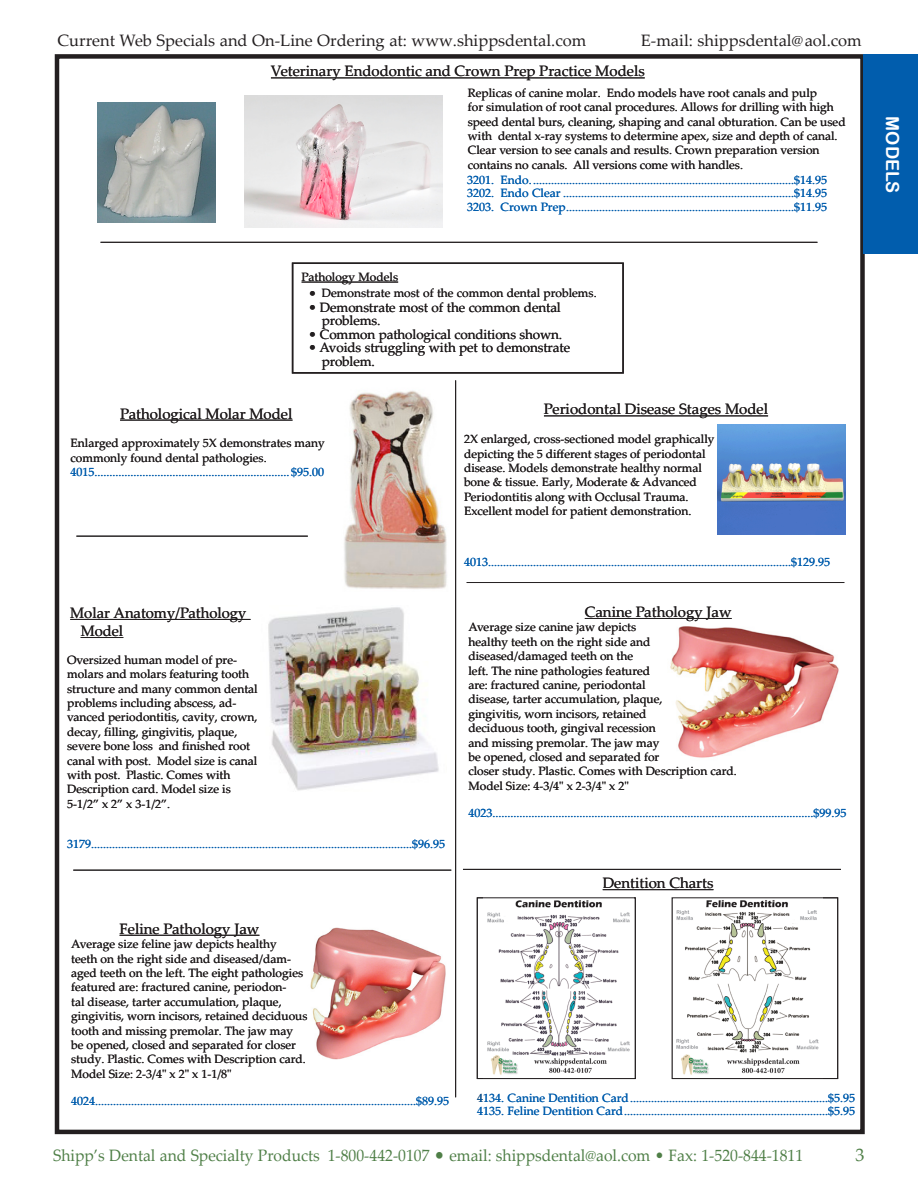
<style>
.page{position:relative;width:918px;height:1188px;background:#fff}
.page>*{position:absolute;margin:0;border:0;box-sizing:border-box;transform-origin:0 0}
.t1{font:18px "Arial Rounded MT Bold";color:#fff}
.t2{font:18px "Palatino Linotype";color:#4f7f47}
.t3{font:16.5px "Palatino Linotype";color:#4f7f47;scale:.95 1}
.t4{font:16.5px "Palatino Linotype";color:#231f20}
.Product_Name{font:15px "Palatino Linotype";color:#231f20}
.Bullets{font:15px/18px "Palatino Linotype";color:#231f20}
.t5{font:13.5px/13.5px "Palatino Linotype";letter-spacing:-.01em;color:#231f20}
.Product_Description{font:12px/14.4px "Palatino Linotype";color:#231f20}
.Product_Price_Line{font:12px "Palatino Linotype";color:#015dad}
.s1{font-size:13.5px}
.s2{font-size:19.5px}
</style>
<div class="page">
<div style="left:55px;top:54px;width:810px;height:1080px;border:4px solid #231f20"></div>
<img style="left:718px;top:425px;width:128px;height:109px">
<img style="left:344px;top:390px;width:103px;height:199px">
<img style="left:244px;top:96px;width:198px;height:132px">
<img style="left:97px;top:103px;width:119px;height:120px">
<img style="left:310px;top:927px;width:136px;height:133px">
<img style="left:670px;top:626px;width:169px;height:132px">
<img style="left:268px;top:607px;width:171px;height:184px">
<hr style="left:467px;top:582px;width:378px;height:1px;background:#231f20">
<img style="left:487px;top:900px;width:143px;height:175px">
<img style="left:676px;top:900px;width:143px;height:175px">
<div style="left:863px;top:54px;width:55px;height:200px;background:#015dad"></div>
<hr style="left:544px;top:415px;width:224px;height:1px;background:#231f20">
<hr style="left:120px;top:420px;width:173px;height:1px;background:#231f20">
<hr style="left:76px;top:536px;width:232px;height:1px;background:#231f20">
<hr style="left:455px;top:380px;width:1px;height:717px;background:#231f20">
<hr style="left:101px;top:242px;width:716px;height:1px;background:#231f20">
<hr style="left:271px;top:77px;width:374px;height:1px;background:#231f20">
<hr style="left:585px;top:618px;width:147px;height:1px;background:#231f20">
<hr style="left:120px;top:935px;width:139px;height:1px;background:#231f20">
<hr style="left:463px;top:869px;width:378px;height:1px;background:#231f20">
<hr style="left:302px;top:282px;width:96px;height:1px;background:#231f20">
<div style="left:292px;top:263px;width:332px;height:111px;border:2px solid #231f20"></div>
<hr style="left:70px;top:619px;width:181px;height:1px;background:#231f20">
<hr style="left:81px;top:637px;width:42px;height:1px;background:#231f20">
<hr style="left:73px;top:870px;width:378px;height:1px;background:#231f20">
<hr style="left:603px;top:889px;width:110px;height:1px;background:#231f20">
<div style="left:477px;top:898px;width:158px;height:181px;border:1px solid #231f20"></div>
<div style="left:672px;top:898px;width:166px;height:181px;border:1px solid #231f20"></div>
<h2 class="t4" style="left:58px;top:29px;width:530px">Current Web Specials and On-Line Ordering at: www.shippsdental.com</h2>
<h2 class="t4" style="left:641px;top:29px;width:222px">E-mail: shippsdental@aol.com</h2>
<p class="Product_Name" style="left:271px;top:61px;width:375px">Veterinary Endodontic and Crown Prep Practice Models</p>
<p class="Product_Description" style="left:468px;top:85px;width:379px">Replicas of canine molar. Endo models have root canals and pulp<br>for simulation of root canal procedures. Allows for drilling with high speed dental burs, cleaning, shaping and canal obturation. Can be used with dental x-ray systems to determine apex, size and depth of canal.<br>Clear version to see canals and results. Crown preparation version contains no canals. All versions come with handles.</p>
<p class="Product_Price_Line" style="left:467px;top:171px;width:362px">3201. Endo........................................................................................$14.95</p>
<p class="Product_Price_Line" style="left:467px;top:185px;width:362px">3202. Endo Clear .............................................................................$14.95</p>
<p class="Product_Price_Line" style="left:467px;top:198px;width:362px">3203. Crown Prep............................................................................$11.95</p>
<p class="t1" style="left:903px;top:116px;width:78px;rotate:90deg">MODELS</p>
<p class="Product_Description" style="left:302px;top:269px;width:98px">Pathology Models</p>
<p class="Product_Description" style="left:308px;top:285px;width:290px"><span class="s1">•</span> Demonstrate most of the common dental problems.</p>
<p class="t5" style="left:322px;top:300px;width:241px;text-indent:-14px">• Demonstrate most of the common dental problems.</p>
<p class="t5" style="left:308px;top:327px;width:255px">• Common pathological conditions shown.</p>
<p class="t5" style="left:322px;top:340px;width:250px;text-indent:-14px">• Avoids struggling with pet to demonstrate problem.</p>
<p class="Product_Name" style="left:120px;top:403px;width:174px">Pathological Molar Model</p>
<p class="Product_Description" style="left:71px;top:436px;width:256px">Enlarged approximately 5X demonstrates many commonly found dental pathologies.</p>
<p class="Product_Price_Line" style="left:71px;top:464px;width:255px">4015.................................................................$95.00</p>
<p class="Product_Name" style="left:544px;top:399px;width:226px">Periodontal Disease Stages Model</p>
<p class="Product_Description" style="left:464px;top:431px;width:252px">2X enlarged, cross-sectioned model graphically depicting the 5 different stages of periodontal disease. Models demonstrate healthy normal bone &amp; tissue. Early, Moderate &amp; Advanced Periodontitis along with Occlusal Trauma.<br>Excellent model for patient demonstration.</p>
<p class="Product_Price_Line" style="left:464px;top:553px;width:368px">4013.....................................................................................................$129.95</p>
<p class="Product_Description" style="left:557px;top:446px;width:5px">f</p>
<p class="Bullets" style="left:81px;top:603px;width:167px;text-indent:-10px">Molar Anatomy/Pathology<br>Model</p>
<p class="Product_Description" style="left:67px;top:652px;width:192px">Oversized human model of pre&shy;molars and molars featuring tooth structure and many common dental problems including abscess, ad&shy;vanced periodontitis, cavity, crown, decay, filling, gingivitis, plaque, severe bone loss and finished root canal with post. Model size is canal with post. Plastic. Comes with Description card. Model size is</p>
<p class="Product_Description" style="left:67px;top:796px;width:105px">5-1/2” x 2” x 3-1/2”.</p>
<p class="Product_Price_Line" style="left:67px;top:836px;width:379px">3179...........................................................................................................$96.95</p>
<p class="Product_Name" style="left:120px;top:918px;width:141px">Feline Pathology Jaw</p>
<p class="Product_Description" style="left:71px;top:936px;width:238px">Average size feline jaw depicts healthy<br>teeth on the right side and diseased/dam&shy;aged teeth on the left. The eight pathologies featured are: fractured canine, periodon-<br>tal disease, tarter accumulation, plaque, gingivitis, worn incisors, retained deciduous tooth and missing premolar. The jaw may be opened, closed and separated for closer study. Plastic. Comes with Description card.<br>Model Size: 2-3/4" x 2" x 1-1/8"</p>
<p class="Product_Price_Line" style="left:71px;top:1092px;width:379px">4024...........................................................................................................$89.95</p>
<p class="Product_Name" style="left:585px;top:601px;width:148px">Canine Pathology Jaw</p>
<p class="Product_Description" style="left:468px;top:620px;width:270px">Average size canine jaw depicts<br>healthy teeth on the right side and diseased/damaged teeth on the<br>left. The nine pathologies featured<br>are: fractured canine, periodontal<br>disease, tarter accumulation, plaque,<br>gingivitis, worn incisors, retained<br>deciduous tooth, gingival recession<br>and missing premolar. The jaw may<br>be opened, closed and separated for<br>closer study. Plastic. Comes with Description card.</p>
<p class="Product_Description" style="left:468px;top:778px;width:162px">Model Size: 4-3/4" x 2-3/4" x 2"</p>
<p class="Product_Price_Line" style="left:468px;top:804px;width:380px">4023...........................................................................................................$99.95</p>
<p class="Product_Name" style="left:603px;top:872px;width:112px">Dentition Charts</p>
<p class="Product_Price_Line" style="left:477px;top:1089px;width:379px">4134. Canine Dentition Card..................................................................$5.95</p>
<p class="Product_Price_Line" style="left:477px;top:1103px;width:379px">4135. Feline Dentition Card....................................................................$5.95</p>
<h2 class="t3" style="left:53px;top:1143px;width:791px">Shipp’s Dental and Specialty Products 1-800-442-0107 <span class="s2">•</span> email: shippsdental@aol.com • Fax: 1-520-844-1811</h2>
<h1 class="t2" style="left:855px;top:1142px;width:10px">3</h1>
</div>
